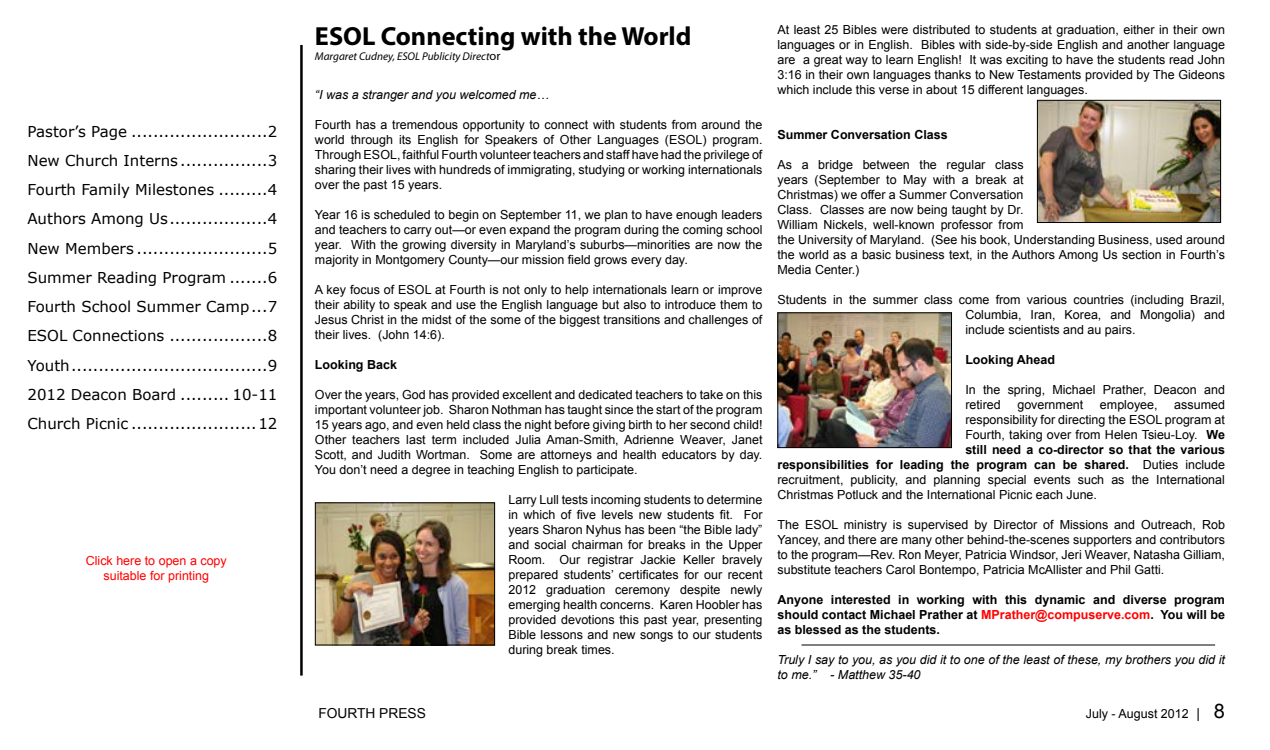
<style>
.page{position:relative;width:1270px;height:750px;background:#fff}
.page>*{position:absolute;margin:0;border:0;box-sizing:border-box;transform-origin:0 0}
.t1{font:700 26.25px "Myriad Pro";color:#000}
.t2{font:15px/29.2px "Verdana";color:#000;text-align:justify}
.t3{font:13.75px "Arial";color:#000}
.t4{font:12.5px/15px "Arial";color:#000;text-align:justify}
.t5{font:700 12.5px/15px "Arial";color:#000;text-align:justify}
.t6{font:italic 12.5px/15px "Arial";color:#000}
.t7{font:12.5px/15px "Arial";color:#f00;text-align:center}
.t8{font:italic 11.25px "Myriad Pro";color:#000}
.s1{font-style:normal;font-size:12.5px}
.s2{font-weight:700}
.s3{font-weight:400}
.s4{color:#f00}
.s5{font-size:13.75px}
.s6{font-size:20px}
</style>
<div class="page">
<hr style="left:300px;top:45px;width:3px;height:631px;background:#000">
<img style="left:317px;top:504px;width:176px;height:139px">
<div style="left:315px;top:502px;width:180px;height:143px;border:1px solid #000"></div>
<img style="left:779px;top:314px;width:171px;height:132px">
<div style="left:777px;top:312px;width:175px;height:136px;border:1px solid #000"></div>
<img style="left:1039px;top:102px;width:180px;height:119px">
<div style="left:1037px;top:100px;width:184px;height:123px;border:1px solid #000"></div>
<hr style="left:801px;top:645px;width:414px;height:1px;background:#000">
<p class="t2" style="left:27px;top:116px;width:252px">Pastor’s Page .........................2<br>New Church Interns ................3<br>Fourth Family Milestones .........4<br>Authors Among Us..................4<br>New Members ........................5<br>Summer Reading Program .......6<br>Fourth School Summer Camp...7<br>ESOL Connections ..................8<br>Youth....................................9<br>2012 Deacon Board ......... 10-11<br>Church Picnic .......................12</p>
<p class="t7" style="left:86px;top:553px;width:143px">Click here to open a copy suitable for printing</p>
<h1 class="t1" style="left:315px;top:19px;width:378px">ESOL Connecting with the World</h1>
<p class="t8" style="left:315px;top:49px;width:187px">Margaret Cudney, ESOL Publicity Direct<span class="s1">or</span></p>
<p class="t6" style="left:315px;top:87px;width:236px">“I was a stranger and you welcomed me…</p>
<p class="t4" style="left:315px;top:117px;width:449px">Fourth has a tremendous opportunity to connect with students from around the world through its English for Speakers of Other Languages (ESOL) program.<br>Through ESOL, faithful Fourth volunteer teachers and staff have had the privilege of sharing their lives with hundreds of immigrating, studying or working internationals over the past 15 years.</p>
<p class="t4" style="left:315px;top:207px;width:449px">Year 16 is scheduled to begin on September 11, we plan to have enough leaders and teachers to carry out—or even expand the program during the coming school year. With the growing diversity in Maryland’s suburbs—minorities are now the majority in Montgomery County—our mission field grows every day.</p>
<p class="t4" style="left:315px;top:282px;width:449px">A key focus of ESOL at Fourth is not only to help internationals learn or improve their ability to speak and use the English language but also to introduce them to Jesus Christ in the midst of the some of the biggest transitions and challenges of their lives. (John 14:6).</p>
<p class="t5" style="left:315px;top:358px;width:83px">Looking Back</p>
<p class="t4" style="left:315px;top:387px;width:449px">Over the years, God has provided excellent and dedicated teachers to take on this important volunteer job. Sharon Nothman has taught since the start of the program 15 years ago, and even held class the night before giving birth to her second child!<br>Other teachers last term included Julia Aman-Smith, Adrienne Weaver, Janet Scott, and Judith Wortman. Some are attorneys and health educators by day.<br>You don’t need a degree in teaching English to participate.</p>
<p class="t4" style="left:508px;top:492px;width:256px">Larry Lull tests incoming students to determine in which of five levels new students fit. For years Sharon Nyhus has been “the Bible lady” and social chairman for breaks in the Upper Room. Our registrar Jackie Keller bravely prepared students’ certificates for our recent 2012 graduation ceremony despite newly emerging health concerns. Karen Hoobler has provided devotions this past year, presenting Bible lessons and new songs to our students during break times.</p>
<p class="t4" style="left:777px;top:22px;width:449px">At least 25 Bibles were distributed to students at graduation, either in their own languages or in English. Bibles with side-by-side English and another language are a great way to learn English! It was exciting to have the students read John 3:16 in their own languages thanks to New Testaments provided by The Gideons which include this verse in about 15 different languages.</p>
<p class="t5" style="left:777px;top:128px;width:172px">Summer Conversation Class</p>
<p class="t4" style="left:777px;top:157px;width:449px;text-align:left">As a bridge between the regular class<br>years (September to May with a break at<br>Christmas) we offer a Summer Conversation<br>Class. Classes are now being taught by Dr.<br>William Nickels, well-known professor from<br>the University of Maryland. (See his book, Understanding Business, used around the world as a basic business text, in the Authors Among Us section in Fourth’s Media Center.)</p>
<p class="t4" style="left:965px;top:292px;width:261px;text-indent:-188px">Students in the summer class come from various countries (including Brazil, Columbia, Iran, Korea, and Mongolia) and include scientists and au pairs.</p>
<p class="t5" style="left:965px;top:353px;width:91px">Looking Ahead</p>
<p class="t4" style="left:965px;top:382px;width:261px">In the spring, Michael Prather, Deacon and retired</p>
<p class="t4" style="left:1017px;top:397px;width:67px">government</p>
<p class="t4" style="left:1100px;top:397px;width:59px">employee,</p>
<p class="t4" style="left:1174px;top:397px;width:52px">assumed</p>
<p class="t4" style="left:965px;top:412px;width:261px">responsibility for directing the ESOL program at</p>
<p class="t4" style="left:965px;top:427px;width:261px">Fourth, taking over from Helen Tsieu-Loy. <span class="s2">We</span></p>
<p class="t5" style="left:965px;top:443px;width:261px">still need a co-director so that the various</p>
<p class="t5" style="left:777px;top:458px;width:449px">responsibilities for leading the program can be shared. <span class="s3">Duties include</span></p>
<p class="t4" style="left:777px;top:472px;width:449px">recruitment, publicity, and planning special events such as the International</p>
<p class="t4" style="left:777px;top:487px;width:321px">Christmas Potluck and the International Picnic each June.</p>
<p class="t4" style="left:777px;top:517px;width:449px">The ESOL ministry is supervised by Director of Missions and Outreach, Rob Yancey, and there are many other behind-the-scenes supporters and contributors to the program—Rev. Ron Meyer, Patricia Windsor, Jeri Weaver, Natasha Gilliam, substitute teachers Carol Bontempo, Patricia McAllister and Phil Gatti.</p>
<p class="t5" style="left:777px;top:593px;width:449px">Anyone interested in working with this dynamic and diverse program should contact Michael Prather at <span class="s4">MPrather@compuserve.com</span>. You will be as blessed as the students.</p>
<p class="t6" style="left:777px;top:652px;width:449px">Truly I say to you, as you did it to one of the least of these, my brothers you did it to me.” - Matthew 35-40</p>
<p class="t3" style="left:318px;top:704px;width:109px">FOURTH PRESS</p>
<p class="t4" style="left:1086px;top:706px;width:141px">July - August 2012 <span class="s5">|</span> <span class="s6">8</span></p>
</div>
